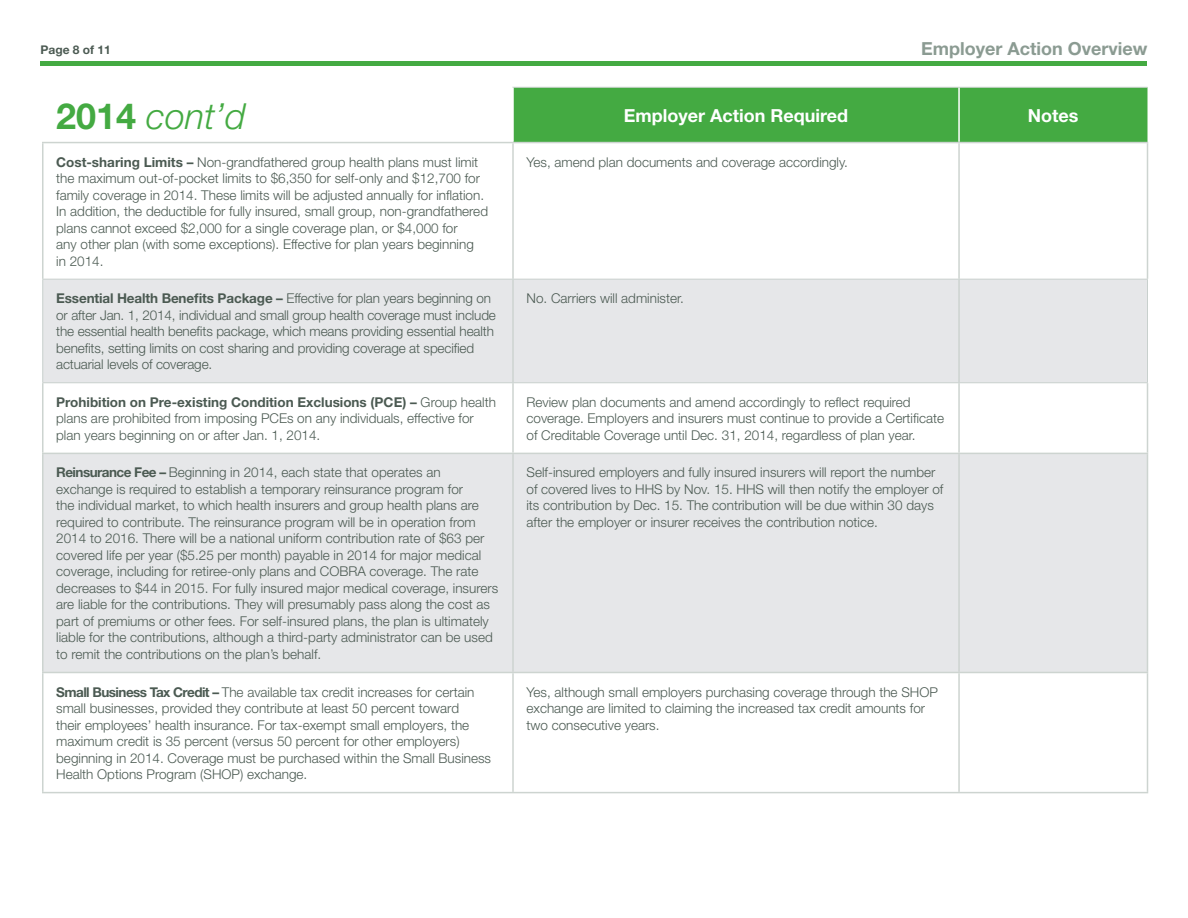
<style>
.page{position:relative;width:1188px;height:918px;background:#fff}
.page>*{position:absolute;margin:0;border:0;box-sizing:border-box;transform-origin:0 0}
.t1{font:italic 300 36px "Helvetica Neue";color:#44aa42}
.t2{font:700 18px "Helvetica Neue";color:#fff}
.t3{font:700 18px "Helvetica Neue";color:#8b9b92}
.Text{font:300 13.5px/16.5px "Helvetica Neue";color:#4b5a52}
.t4{font:700 12px "Helvetica Neue";color:#4b5a52}
.s1{font-weight:700;font-style:normal}
.s2{font-weight:700}
</style>
<div class="page">
<hr style="left:40px;top:62px;width:1108px;height:4px;background:#44aa42">
<div style="left:514px;top:87px;width:634px;height:55px;background:#44aa42"></div>
<svg style="left:43px;top:280px;width:1104px;height:392px;fill:#e6e7e9"></svg>
<hr style="left:42px;top:143px;width:2px;height:136px;background:#cdd4d0">
<hr style="left:512px;top:143px;width:2px;height:136px;background:#cdd4d0">
<hr style="left:958px;top:143px;width:2px;height:136px;background:#cdd4d0">
<hr style="left:1147px;top:143px;width:1px;height:136px;background:#cdd4d0">
<hr style="left:512px;top:280px;width:2px;height:102px;background:#cdd4d0">
<hr style="left:958px;top:280px;width:2px;height:102px;background:#cdd4d0">
<hr style="left:42px;top:453px;width:471px;height:1px;background:#cdd4d0">
<hr style="left:42px;top:454px;width:2px;height:218px;background:#cdd4d0">
<hr style="left:513px;top:453px;width:446px;height:1px;background:#cdd4d0">
<hr style="left:512px;top:454px;width:2px;height:218px;background:#cdd4d0">
<hr style="left:959px;top:453px;width:189px;height:1px;background:#cdd4d0">
<hr style="left:958px;top:454px;width:2px;height:218px;background:#cdd4d0">
<hr style="left:1147px;top:454px;width:1px;height:218px;background:#cdd4d0">
<hr style="left:42px;top:673px;width:2px;height:119px;background:#cdd4d0">
<hr style="left:512px;top:673px;width:2px;height:119px;background:#cdd4d0">
<hr style="left:958px;top:673px;width:2px;height:119px;background:#cdd4d0">
<hr style="left:1147px;top:673px;width:1px;height:119px;background:#cdd4d0">
<hr style="left:42px;top:792px;width:471px;height:1px;background:#cdd4d0">
<hr style="left:513px;top:792px;width:446px;height:1px;background:#cdd4d0">
<hr style="left:959px;top:792px;width:189px;height:1px;background:#cdd4d0">
<hr style="left:42px;top:279px;width:471px;height:1px;background:#c8d0cd">
<hr style="left:42px;top:280px;width:1px;height:102px;background:#c8d0cd">
<hr style="left:513px;top:279px;width:446px;height:1px;background:#c8d0cd">
<hr style="left:959px;top:279px;width:189px;height:1px;background:#c8d0cd">
<hr style="left:1147px;top:280px;width:1px;height:102px;background:#c8d0cd">
<hr style="left:42px;top:382px;width:471px;height:1px;background:#c8d0cd">
<hr style="left:513px;top:382px;width:446px;height:1px;background:#c8d0cd">
<hr style="left:959px;top:382px;width:189px;height:1px;background:#c8d0cd">
<hr style="left:512px;top:87px;width:447px;height:1px;background:#cdd4d0">
<hr style="left:959px;top:87px;width:188px;height:1px;background:#cdd4d0">
<hr style="left:958px;top:88px;width:2px;height:54px;background:#fff">
<hr style="left:42px;top:142px;width:471px;height:1px;background:#cdd4d0">
<hr style="left:513px;top:142px;width:446px;height:1px;background:#cdd4d0">
<hr style="left:959px;top:142px;width:189px;height:1px;background:#cdd4d0">
<hr style="left:42px;top:383px;width:2px;height:70px;background:#cdd4d0">
<hr style="left:512px;top:383px;width:2px;height:70px;background:#cdd4d0">
<hr style="left:958px;top:383px;width:2px;height:70px;background:#cdd4d0">
<hr style="left:1147px;top:383px;width:1px;height:70px;background:#cdd4d0">
<hr style="left:42px;top:672px;width:471px;height:1px;background:#cdd4d0">
<hr style="left:513px;top:672px;width:446px;height:1px;background:#cdd4d0">
<hr style="left:959px;top:672px;width:189px;height:1px;background:#cdd4d0">
<p class="t4" style="left:40px;top:42px;width:72px">Page 8 of 11</p>
<h2 class="t3" style="left:921px;top:37px;width:228px">Employer Action Overview</h2>
<p class="t1" style="left:56px;top:95px;width:191px"><span class="s1">2014</span> cont’d</p>
<p class="t2" style="left:624px;top:104px;width:226px">Employer Action Required</p>
<p class="t2" style="left:1028px;top:104px;width:52px">Notes</p>
<p class="Text" style="left:56px;top:153px;width:433px"><span class="s2">Cost-sharing Limits –</span> Non-grandfathered group health plans must limit the maximum out-of-pocket limits to $6,350 for self-only and $12,700 for family coverage in 2014. These limits will be adjusted annually for inflation.<br>In addition, the deductible for fully insured, small group, non-grandfathered plans cannot exceed $2,000 for a single coverage plan, or $4,000 for<br>any other plan (with some exceptions). Effective for plan years beginning<br>in 2014.</p>
<p class="Text" style="left:526px;top:153px;width:323px">Yes, amend plan documents and coverage accordingly.</p>
<p class="Text" style="left:56px;top:290px;width:441px"><span class="s2">Essential Health Benefits Package –</span> Effective for plan years beginning on or after Jan. 1, 2014, individual and small group health coverage must include the essential health benefits package, which means providing essential health benefits, setting limits on cost sharing and providing coverage at specified actuarial levels of coverage.</p>
<p class="Text" style="left:526px;top:290px;width:159px">No. Carriers will administer.</p>
<p class="Text" style="left:56px;top:394px;width:441px"><span class="s2">Prohibition on Pre-existing Condition Exclusions (PCE) –</span> Group health plans are prohibited from imposing PCEs on any individuals, effective for plan years beginning on or after Jan. 1, 2014.</p>
<p class="Text" style="left:526px;top:394px;width:419px">Review plan documents and amend accordingly to reflect required coverage. Employers and insurers must continue to provide a Certificate of Creditable Coverage until Dec. 31, 2014, regardless of plan year.</p>
<p class="Text" style="left:56px;top:464px;width:443px"><span class="s2">Reinsurance Fee –</span> Beginning in 2014, each state that operates an exchange is required to establish a temporary reinsurance program for<br>the individual market, to which health insurers and group health plans are required to contribute. The reinsurance program will be in operation from 2014 to 2016. There will be a national uniform contribution rate of $63 per covered life per year ($5.25 per month) payable in 2014 for major medical coverage, including for retiree-only plans and COBRA coverage. The rate decreases to $44 in 2015. For fully insured major medical coverage, insurers are liable for the contributions. They will presumably pass along the cost as part of premiums or other fees. For self-insured plans, the plan is ultimately liable for the contributions, although a third-party administrator can be used to remit the contributions on the plan’s behalf.</p>
<p class="Text" style="left:526px;top:464px;width:418px">Self-insured employers and fully insured insurers will report the number of covered lives to HHS by Nov. 15. HHS will then notify the employer of its contribution by Dec. 15. The contribution will be due within 30 days after the employer or insurer receives the contribution notice.</p>
<p class="Text" style="left:56px;top:683px;width:436px"><span class="s2">Small Business Tax Credit –</span> The available tax credit increases for certain small businesses, provided they contribute at least 50 percent toward<br>their employees’ health insurance. For tax-exempt small employers, the maximum credit is 35 percent (versus 50 percent for other employers) beginning in 2014. Coverage must be purchased within the Small Business Health Options Program (SHOP) exchange.</p>
<p class="Text" style="left:526px;top:683px;width:413px">Yes, although small employers purchasing coverage through the SHOP exchange are limited to claiming the increased tax credit amounts for two consecutive years.</p>
</div>
